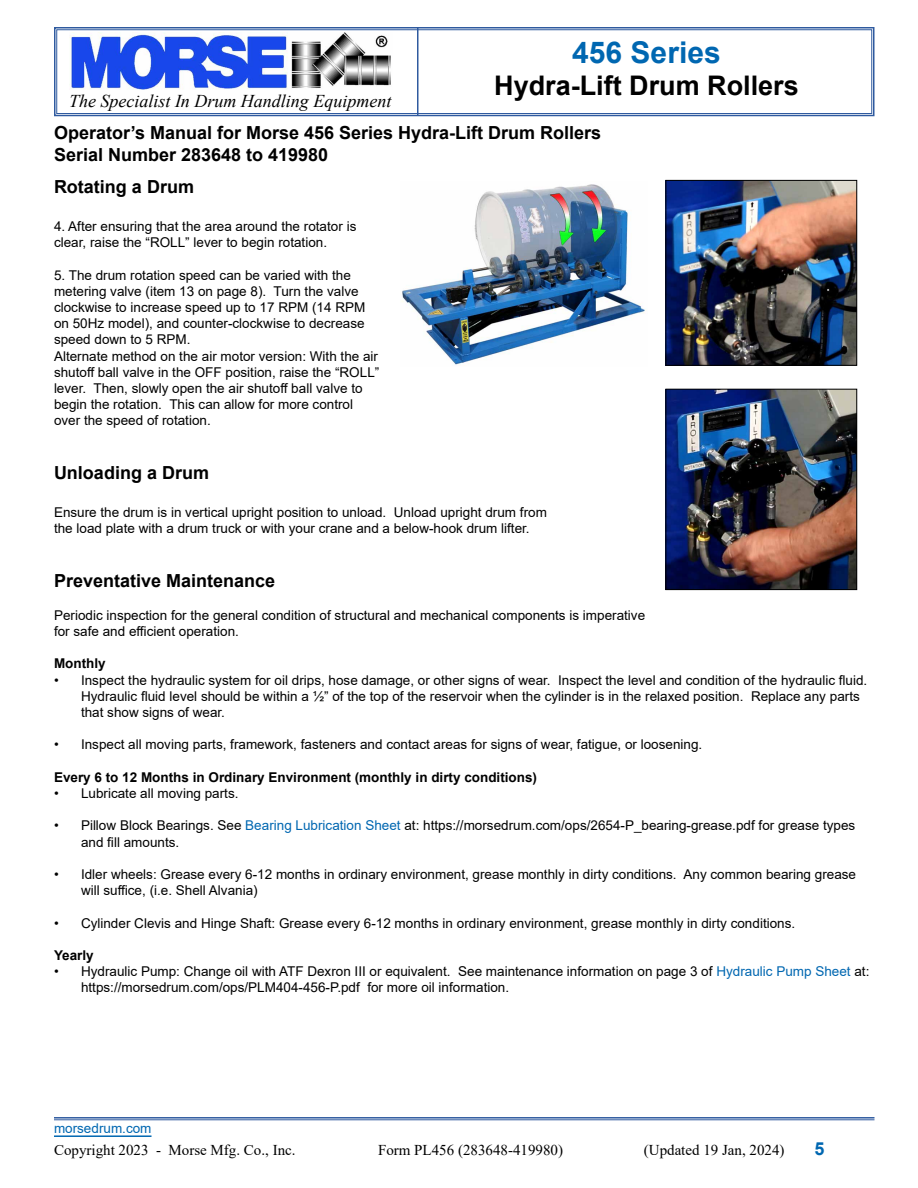
<style>
.page{position:relative;width:918px;height:1188px;background:#fff}
.page>*{position:absolute;margin:0;border:0;box-sizing:border-box;transform-origin:0 0}
.t1{font:700 30px "Arial";color:#0067b1}
.t2{font:700 27px "Arial";color:#000}
.t3{font:700 18px/21.6px "Arial";color:#000}
.t4{font:italic 18px "Times New Roman";color:#000}
.t5{font:700 18px "Arial";color:#0067b1}
.t6{font:15px "Times New Roman";color:#000}
.t7{font:13.5px/16.2px "Arial";color:#000}
.t8{font:700 13.5px "Arial";color:#000}
.t9{font:13.5px "Arial";color:#0067b1}
.s1{color:#0067b1}
</style>
<div class="page">
<svg style="left:54px;top:27px;width:821px;height:90px"></svg>
<div style="left:56px;top:29px;width:816px;height:85px;border:1px solid #2f5a9f"></div>
<hr style="left:417px;top:28px;width:1px;height:88px;background:#2f5a9f">
<hr style="left:54px;top:1135px;width:98px;height:2px;background:#0067b1">
<hr style="left:54px;top:1117px;width:820px;height:2px;background:#2f5a9f">
<hr style="left:54px;top:1120px;width:820px;height:1px;background:#2f5a9f">
<img style="left:668px;top:391px;width:187px;height:197px">
<div style="left:666px;top:389px;width:191px;height:201px;border:1px solid #000"></div>
<img style="left:668px;top:182px;width:187px;height:182px">
<div style="left:666px;top:180px;width:191px;height:186px;border:1px solid #000"></div>
<img style="left:402px;top:184px;width:243px;height:181px">
<h1 class="t1" style="left:572px;top:31px;width:150px">456 Series</h1>
<h2 class="t2" style="left:494px;top:67px;width:306px">Hydra-Lift Drum Rollers</h2>
<h3 class="t3" style="left:54px;top:122px;width:549px">Operator’s Manual for Morse 456 Series Hydra-Lift Drum Rollers<br>Serial Number 283648 to 419980</h3>
<h3 class="t4" style="left:69px;top:89px;width:324px">The Specialist In Drum Handling Equipment</h3>
<h3 class="t3" style="left:54px;top:176px;width:142px">Rotating a Drum</h3>
<p class="t7" style="left:54px;top:218px;width:304px">4. After ensuring that the area around the rotator is clear, raise the “ROLL” lever to begin rotation.</p>
<p class="t7" style="left:54px;top:267px;width:327px">5. The drum rotation speed can be varied with the metering valve (item 13 on page 8). Turn the valve clockwise to increase speed up to 17 RPM (14 RPM on 50Hz model), and counter-clockwise to decrease speed down to 5 RPM.<br>Alternate method on the air motor version: With the air shutoff ball valve in the OFF position, raise the “ROLL” lever. Then, slowly open the air shutoff ball valve to begin the rotation. This can allow for more control over the speed of rotation.</p>
<h3 class="t3" style="left:54px;top:462px;width:157px">Unloading a Drum</h3>
<p class="t7" style="left:54px;top:504px;width:494px">Ensure the drum is in vertical upright position to unload. Unload upright drum from the load plate with a drum truck or with your crane and a below-hook drum lifter.</p>
<h3 class="t3" style="left:54px;top:570px;width:223px">Preventative Maintenance</h3>
<p class="t7" style="left:54px;top:607px;width:593px">Periodic inspection for the general condition of structural and mechanical components is imperative for safe and efficient operation.</p>
<p class="t8" style="left:54px;top:654px;width:53px">Monthly</p>
<p class="t7" style="left:81px;top:672px;width:788px;text-indent:-27px">• Inspect the hydraulic system for oil drips, hose damage, or other signs of wear. Inspect the level and condition of the hydraulic fluid.<br>Hydraulic fluid level should be within a ½” of the top of the reservoir when the cylinder is in the relaxed position. Replace any parts that show signs of wear.</p>
<p class="t7" style="left:54px;top:736px;width:650px">• Inspect all moving parts, framework, fasteners and contact areas for signs of wear, fatigue, or loosening.</p>
<p class="t8" style="left:54px;top:767px;width:485px">Every 6 to 12 Months in Ordinary Environment (monthly in dirty conditions)</p>
<p class="t7" style="left:54px;top:785px;width:186px">• Lubricate all moving parts.</p>
<p class="t7" style="left:81px;top:817px;width:776px;text-indent:-27px">• Pillow Block Bearings. See <span class="s1">Bearing Lubrication Sheet</span> at: https://morsedrum.com/ops/2654-P_bearing-grease.pdf for grease types and fill amounts.</p>
<p class="t7" style="left:81px;top:866px;width:777px;text-indent:-27px">• Idler wheels: Grease every 6-12 months in ordinary environment, grease monthly in dirty conditions. Any common bearing grease will suffice, (i.e. Shell Alvania)</p>
<p class="t7" style="left:54px;top:915px;width:743px">• Cylinder Clevis and Hinge Shaft: Grease every 6-12 months in ordinary environment, grease monthly in dirty conditions.</p>
<p class="t8" style="left:54px;top:946px;width:41px">Yearly</p>
<p class="t7" style="left:81px;top:963px;width:790px;text-indent:-27px">• Hydraulic Pump: Change oil with ATF Dexron III or equivalent. See maintenance information on page 3 of <span class="s1">Hydraulic Pump Sheet</span> at: https://morsedrum.com/ops/PLM404-456-P.pdf for more oil information.</p>
<p class="t9" style="left:54px;top:1119px;width:99px">morsedrum.com</p>
<p class="t6" style="left:54px;top:1139px;width:243px">Copyright 2023 - Morse Mfg. Co., Inc.</p>
<p class="t6" style="left:378px;top:1139px;width:186px">Form PL456 (283648-419980)</p>
<p class="t6" style="left:644px;top:1139px;width:142px">(Updated 19 Jan, 2024)</p>
<h3 class="t5" style="left:815px;top:1136px;width:12px">5</h3>
</div>
